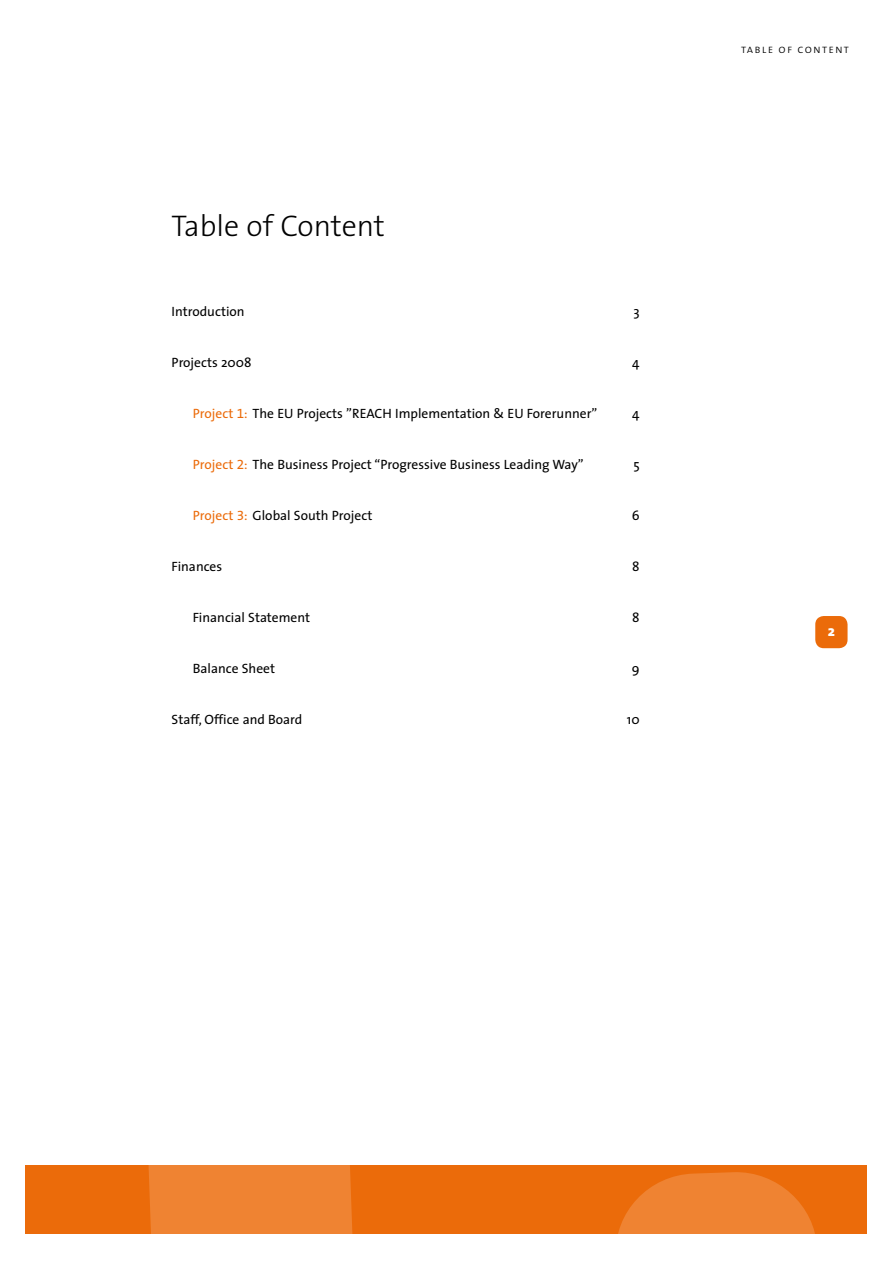
<style>
.page{position:relative;width:893px;height:1263px;background:#fff}
.page>*{position:absolute;margin:0;border:0;box-sizing:border-box;transform-origin:0 0}
.t1{font:300 30px "The Sans";color:#000}
.t2{font:800 15px "The Sans";color:#fff}
.t3{font:13.5px "The Sans";color:#000}
.t4{font:12px "The Sans Light Caps";color:#000}
.s1{color:#eb6b0a}
.s2{font-family:"The Sans Expert";color:#eb6b0a}
</style>
<div class="page">
<div style="left:26px;top:1165px;width:841px;height:68px;background:#eb6b0a"></div>
<svg style="left:148px;top:1165px;width:667px;height:68px;fill:#ef8332"></svg>
<div style="left:815px;top:616px;width:32px;height:32px;background:#eb6b0a;border-radius:9px"></div>
<h1 class="t1" style="left:172px;top:201px;width:215px">Table of Content</h1>
<p class="t3" style="left:172px;top:300px;width:75px">Introduction</p>
<p class="t3" style="left:633px;top:300px;width:8px">3</p>
<p class="t3" style="left:172px;top:351px;width:82px">Projects 2008</p>
<p class="t3" style="left:632px;top:351px;width:9px">4</p>
<p class="t3" style="left:193px;top:402px;width:406px"><span class="s1">Project</span> <span class="s2">1</span><span class="s1">:</span> The EU Projects ”REACH Implementation &amp; EU Forerunner”</p>
<p class="t3" style="left:632px;top:402px;width:9px">4</p>
<p class="t3" style="left:193px;top:453px;width:392px"><span class="s1">Project</span> <span class="s2">2</span><span class="s1">:</span> The Business Project “Progressive Business Leading Way”</p>
<p class="t3" style="left:633px;top:453px;width:8px">5</p>
<p class="t3" style="left:193px;top:504px;width:181px"><span class="s1">Project</span> <span class="s2">3</span><span class="s1">:</span> Global South Project</p>
<p class="t3" style="left:632px;top:504px;width:9px">6</p>
<p class="t3" style="left:172px;top:555px;width:52px">Finances</p>
<p class="t3" style="left:632px;top:555px;width:9px">8</p>
<p class="t3" style="left:193px;top:606px;width:119px">Financial Statement</p>
<p class="t3" style="left:632px;top:606px;width:9px">8</p>
<p class="t3" style="left:193px;top:657px;width:84px">Balance Sheet</p>
<p class="t3" style="left:632px;top:657px;width:9px">9</p>
<p class="t3" style="left:172px;top:708px;width:132px">Staff, Office and Board</p>
<p class="t3" style="left:627px;top:708px;width:14px">10</p>
<p class="t4" style="left:741px;top:39px;width:109px">table of content</p>
<p class="t2" style="left:828px;top:619px;width:9px">2</p>
</div>
